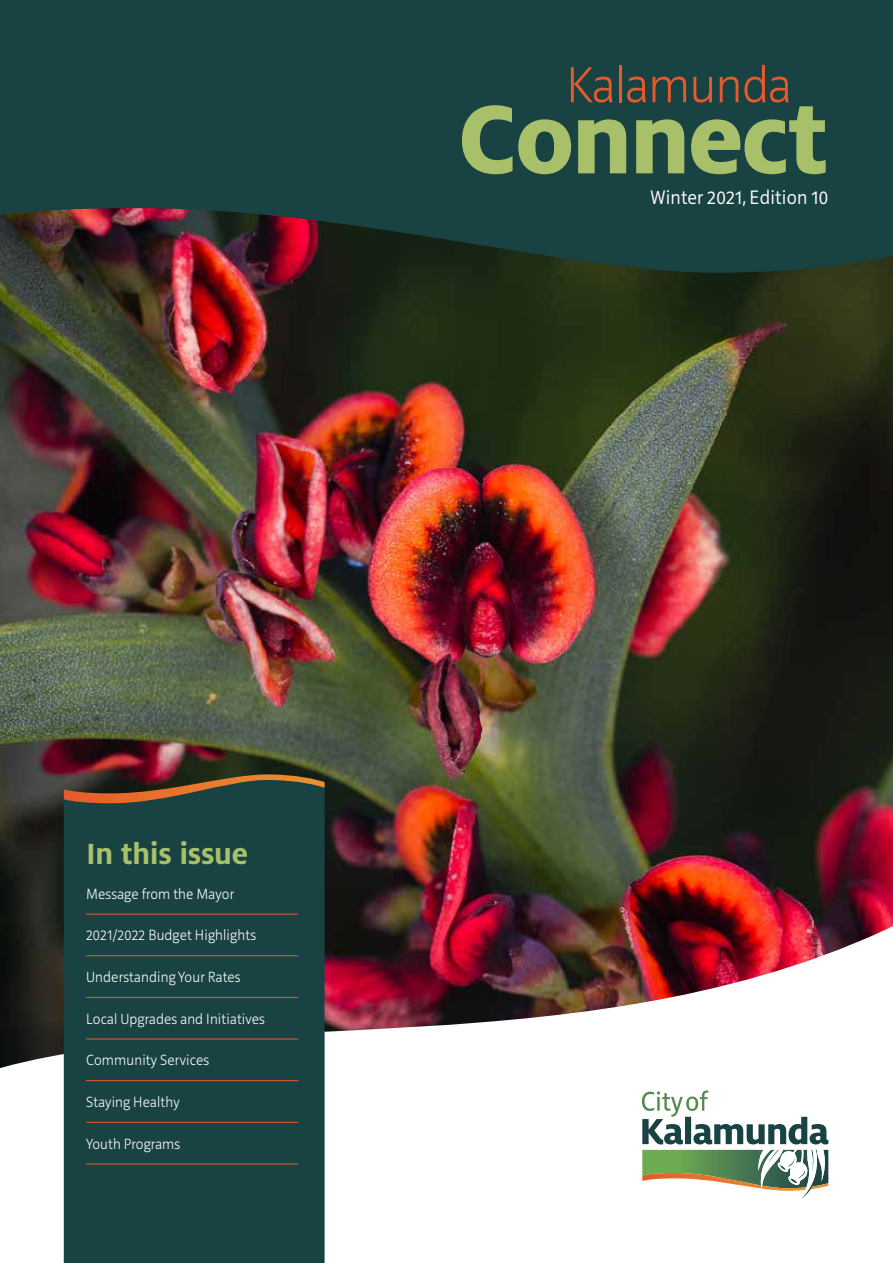
<style>
.page{position:relative;width:893px;height:1263px;background:#fff}
.page>*{position:absolute;margin:0;border:0;box-sizing:border-box;transform-origin:0 0}
.t1{font:800 107.85px "Milo OT";letter-spacing:-.02em;color:#a8c069}
.t2{font:200 51.75px "Riga";letter-spacing:-.01em;color:#e65a2b}
.t3{font:700 32.4px "Milo OT";letter-spacing:-.01em;color:#a8c069}
.t4{font:300 19.95px "Riga";letter-spacing:.01em;color:#fff}
.t5{font:200 15.15px "Riga";letter-spacing:.01em;color:#fff}
</style>
<div class="page">
<img style="left:0;top:273px;width:893px;height:643px">
<img style="left:0;top:916px;width:893px;height:347px">
<svg style="left:0;top:0;width:893px;height:273px;background:#1e3e3e"></svg>
<svg style="left:642px;top:1090px;width:186px;height:54px"></svg>
<svg style="left:642px;top:1150px;width:186px;height:49px"></svg>
<div style="left:64px;top:803px;width:261px;height:460px;background:#194243"></div>
<svg style="left:64px;top:774px;width:261px;height:29px;background:#56442f"></svg>
<hr style="left:86px;top:914px;width:212px;height:1px;background:#e65a2b">
<hr style="left:86px;top:955px;width:212px;height:1px;background:#e65a2b">
<hr style="left:86px;top:997px;width:212px;height:1px;background:#e65a2b">
<hr style="left:86px;top:1039px;width:212px;height:1px;background:#e65a2b">
<hr style="left:86px;top:1080px;width:212px;height:1px;background:#e65a2b">
<hr style="left:86px;top:1122px;width:212px;height:1px;background:#e65a2b">
<hr style="left:86px;top:1163px;width:212px;height:1px;background:#e65a2b">
<h2 class="t2" style="left:566px;top:58px;width:227px">Kalamunda</h2>
<h1 class="t1" style="left:458px;top:78px;width:373px">Connect</h1>
<h3 class="t4" style="left:650px;top:186px;width:179px">Winter 2021, Edition 10</h3>
<h3 class="t3" style="left:86px;top:835px;width:163px">In this issue</h3>
<p class="t5" style="left:86px;top:886px;width:150px">Message from the Mayor</p>
<p class="t5" style="left:86px;top:927px;width:172px">2021/2022 Budget Highlights</p>
<p class="t5" style="left:86px;top:969px;width:156px">Understanding Your Rates</p>
<p class="t5" style="left:86px;top:1010px;width:180px">Local Upgrades and Initiatives</p>
<p class="t5" style="left:86px;top:1052px;width:125px">Community Services</p>
<p class="t5" style="left:86px;top:1094px;width:95px">Staying Healthy</p>
<p class="t5" style="left:86px;top:1135px;width:96px">Youth Programs</p>
</div>
